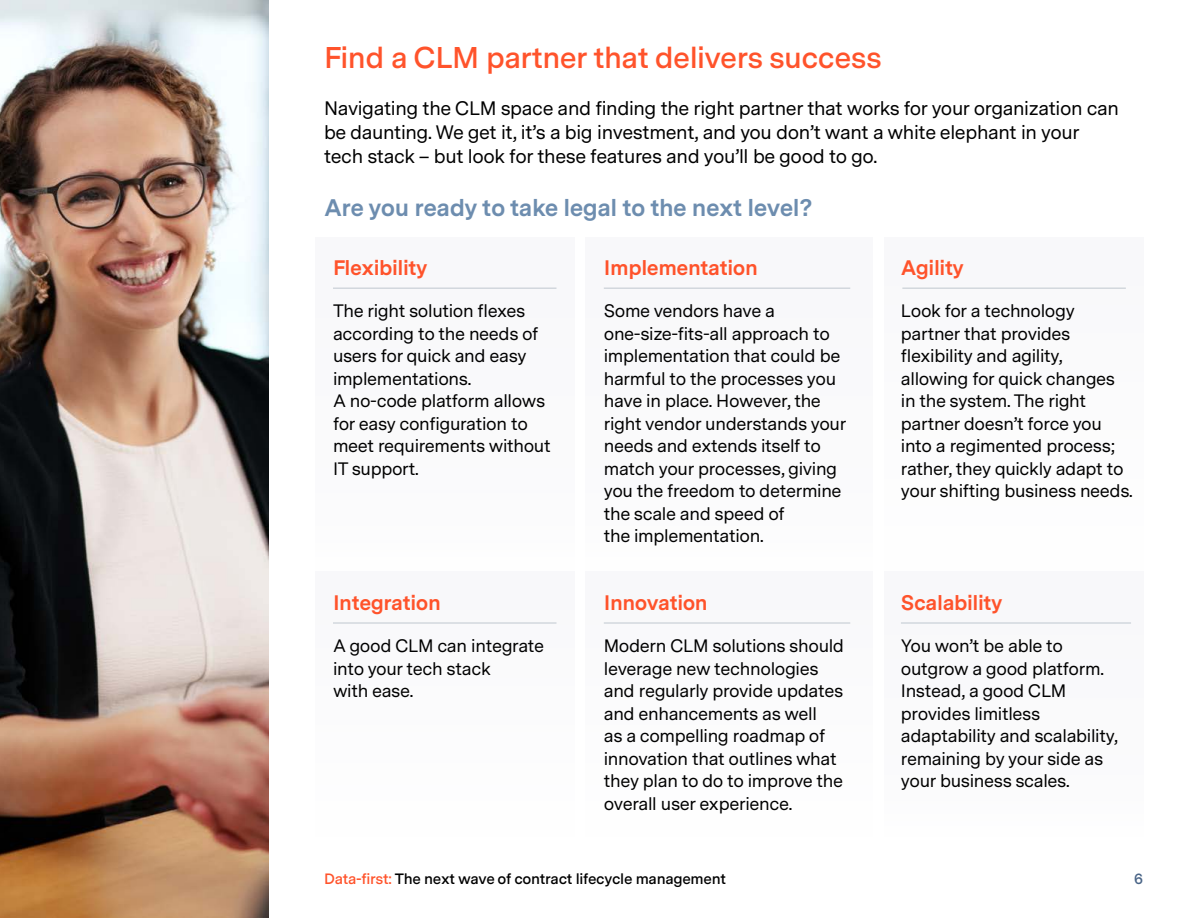
<style>
.page{position:relative;width:1188px;height:918px;background:#fff}
.page>*{position:absolute;margin:0;border:0;box-sizing:border-box;transform-origin:0 0}
.t1{font:600 30px "Messina Sans";letter-spacing:-.02em;color:#ff532b}
.t2{font:700 24px "Messina Sans";letter-spacing:-.02em;color:#6d8daf}
.t3{font:700 21px "Messina Sans";letter-spacing:-.02em;color:#ff532b}
.t4{font:19.5px/24px "Messina Sans";letter-spacing:-.02em;color:#000}
.t5{font:18px/22.5px "Messina Sans";letter-spacing:-.02em;color:#000}
.t6{font:600 15px "Messina Sans";letter-spacing:-.02em;color:#000}
.t7{font:600 15px "Messina Sans";color:#4a6587}
.s1{color:#ff532b}
</style>
<div class="page">
<div style="left:315px;top:237px;width:260px;height:334px;background:#f8f8fa"></div>
<div style="left:315px;top:571px;width:260px;height:265px;background:#f8f8fa"></div>
<div style="left:884px;top:237px;width:260px;height:334px;background:#f8f8fa"></div>
<div style="left:884px;top:571px;width:260px;height:265px;background:#f8f8fa"></div>
<img style="left:0;top:0;width:268px;height:918px">
<hr style="left:333px;top:288px;width:224px;height:1px;background:#bfc7cf">
<hr style="left:333px;top:623px;width:224px;height:1px;background:#bfc7cf">
<div style="left:585px;top:237px;width:288px;height:334px;background:#f8f8fa"></div>
<div style="left:585px;top:571px;width:288px;height:265px;background:#f8f8fa"></div>
<hr style="left:604px;top:288px;width:246px;height:1px;background:#bfc7cf">
<hr style="left:604px;top:623px;width:246px;height:1px;background:#bfc7cf">
<hr style="left:902px;top:288px;width:224px;height:1px;background:#bfc7cf">
<hr style="left:901px;top:623px;width:230px;height:1px;background:#bfc7cf">
<h1 class="t1" style="left:324px;top:46px;width:559px">Find a CLM partner that delivers success</h1>
<p class="t4" style="left:324px;top:97px;width:797px">Navigating the CLM space and finding the right partner that works for your organization can be daunting. We get it, it’s a big investment, and you don’t want a white elephant in your tech stack – but look for these features and you’ll be good to go.</p>
<h2 class="t2" style="left:324px;top:198px;width:490px">Are you ready to take legal to the next level?</h2>
<p class="t3" style="left:333px;top:260px;width:96px">Flexibility</p>
<p class="t3" style="left:604px;top:260px;width:156px">Implementation</p>
<p class="t3" style="left:901px;top:260px;width:65px">Agility</p>
<p class="t5" style="left:333px;top:301px;width:219px">The right solution flexes according to the needs of users for quick and easy implementations.<br>A no-code platform allows for easy configuration to meet requirements without<br>IT support.</p>
<p class="t5" style="left:604px;top:301px;width:244px">Some vendors have a one-size-fits-all approach to implementation that could be harmful to the processes you have in place. However, the right vendor understands your needs and extends itself to match your processes, giving you the freedom to determine the scale and speed of<br>the implementation.</p>
<p class="t5" style="left:901px;top:301px;width:233px">Look for a technology partner that provides flexibility and agility, allowing for quick changes in the system. The right partner doesn’t force you into a regimented process; rather, they quickly adapt to your shifting business needs.</p>
<p class="t3" style="left:333px;top:595px;width:109px">Integration</p>
<p class="t3" style="left:604px;top:595px;width:106px">Innovation</p>
<p class="t3" style="left:901px;top:595px;width:103px">Scalability</p>
<p class="t5" style="left:333px;top:636px;width:213px">A good CLM can integrate into your tech stack<br>with ease.</p>
<p class="t5" style="left:604px;top:636px;width:242px">Modern CLM solutions should leverage new technologies and regularly provide updates and enhancements as well<br>as a compelling roadmap of innovation that outlines what they plan to do to improve the overall user experience.</p>
<p class="t5" style="left:901px;top:636px;width:218px">You won’t be able to outgrow a good platform.<br>Instead, a good CLM provides limitless adaptability and scalability, remaining by your side as your business scales.</p>
<p class="t6" style="left:324px;top:874px;width:404px"><span class="s1">Data-first:</span> The next wave of contract lifecycle management</p>
<p class="t7" style="left:1134px;top:874px;width:10px">6</p>
</div>
